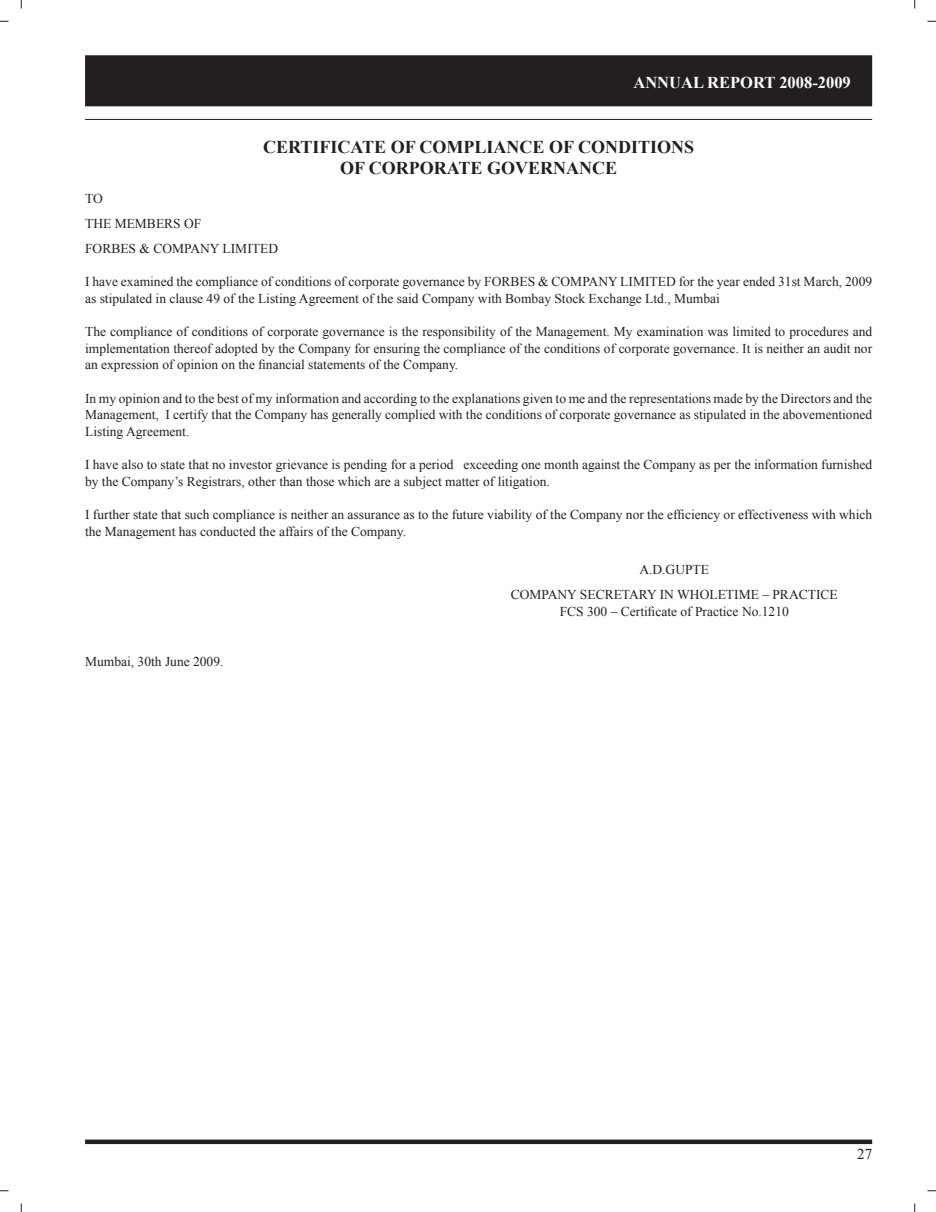
<style>
.page{position:relative;width:936px;height:1212px;background:#fff}
.page>*{position:absolute;margin:0;border:0;box-sizing:border-box;transform-origin:0 0}
.t1{font:700 18px/21px "Times New Roman";color:#231f20;text-align:center}
.t2{font:700 16.5px "Times New Roman";color:#fff}
.t3{font:15px "Times New Roman";color:#231f20}
.t4{font:13.5px/16.5px "Times New Roman";color:#231f20}
</style>
<div class="page">
<div style="left:85px;top:1139px;width:787px;height:5px;background:#231f20"></div>
<div style="left:86px;top:56px;width:785px;height:50px;background:#231f20"></div>
<div style="left:85px;top:55px;width:787px;height:51px;border:2px solid #231f20"></div>
<hr style="left:85px;top:119px;width:787px;height:1px;background:#231f20">
<svg style="left:0;top:20px;width:9px;height:2px"></svg>
<svg style="left:927px;top:20px;width:8px;height:2px"></svg>
<svg style="left:20px;top:0;width:2px;height:9px"></svg>
<svg style="left:20px;top:1203px;width:2px;height:9px"></svg>
<p class="t2" style="left:633px;top:73px;width:219px">ANNUAL REPORT 2008-2009</p>
<h1 class="t1" style="left:263px;top:136px;width:432px">CERTIFICATE OF COMPLIANCE OF CONDITIONS<br>OF CORPORATE GOVERNANCE</h1>
<p class="t4" style="left:85px;top:186px;width:194px;line-height:25px">TO<br>THE MEMBERS OF<br>FORBES &amp; COMPANY LIMITED</p>
<p class="t4" style="left:85px;top:273px;width:788px">I have examined the compliance of conditions of corporate governance by FORBES &amp; COMPANY LIMITED for the year ended 31st March, 2009 as stipulated in clause 49 of the Listing Agreement of the said Company with Bombay Stock Exchange Ltd., Mumbai</p>
<p class="t4" style="left:85px;top:323px;width:788px;text-align:justify">The compliance of conditions of corporate governance is the responsibility of the Management. My examination was limited to procedures and implementation thereof adopted by the Company for ensuring the compliance of the conditions of corporate governance. It is neither an audit nor an expression of opinion on the financial statements of the Company.</p>
<p class="t4" style="left:85px;top:390px;width:788px;text-align:justify">In my opinion and to the best of my information and according to the explanations given to me and the representations made by the Directors and the Management, I certify that the Company has generally complied with the conditions of corporate governance as stipulated in the abovementioned Listing Agreement.</p>
<p class="t4" style="left:85px;top:456px;width:788px">I have also to state that no investor grievance is pending for a period exceeding one month against the Company as per the information furnished by the Company’s Registrars, other than those which are a subject matter of litigation.</p>
<p class="t4" style="left:85px;top:506px;width:788px">I further state that such compliance is neither an assurance as to the future viability of the Company nor the efficiency or effectiveness with which the Management has conducted the affairs of the Company.</p>
<p class="t4" style="left:510px;top:557px;width:328px;line-height:25px;text-align:center">A.D.GUPTE<br>COMPANY SECRETARY IN WHOLETIME – PRACTICE</p>
<p class="t4" style="left:559px;top:603px;width:231px">FCS 300 – Certificate of Practice No.1210</p>
<p class="t4" style="left:85px;top:653px;width:140px">Mumbai, 30th June 2009.</p>
<p class="t3" style="left:857px;top:1145px;width:16px">27</p>
</div>
